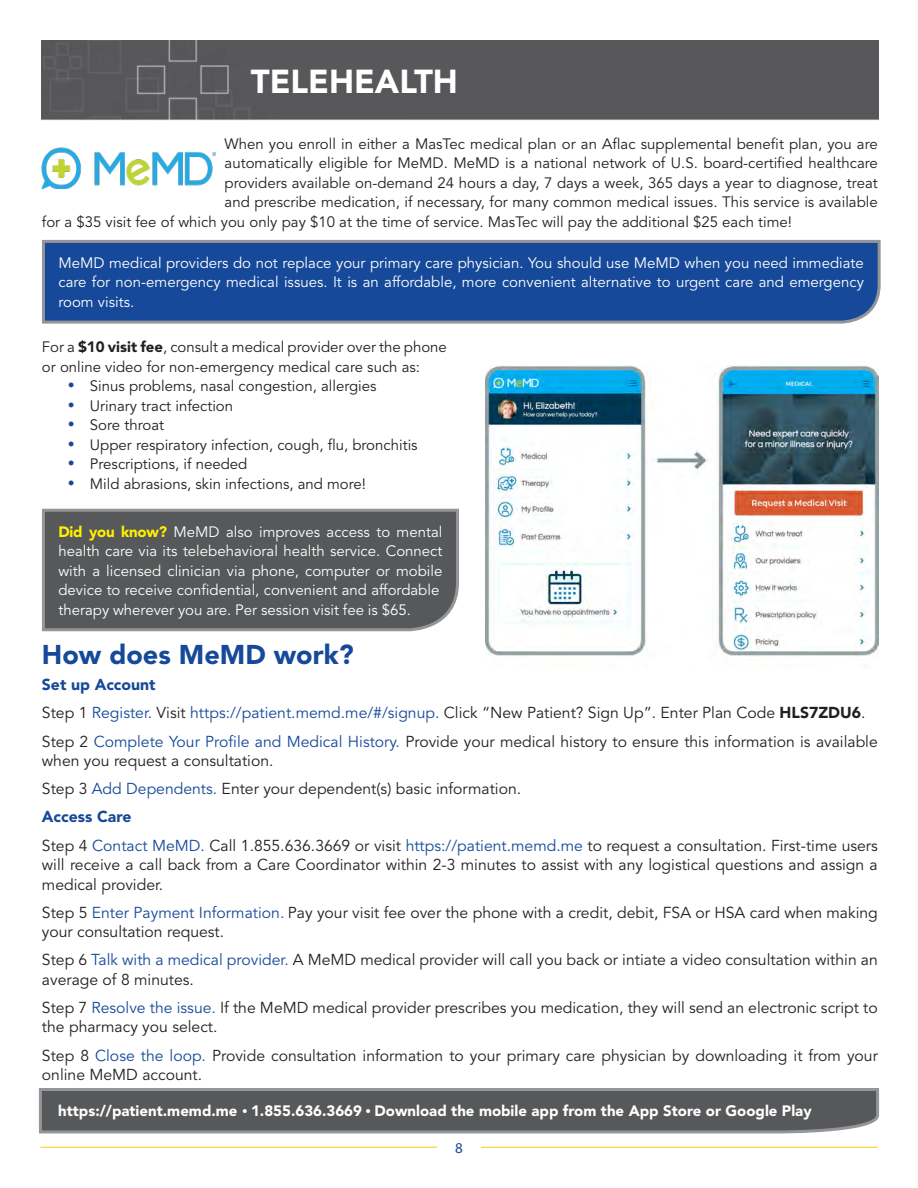
<style>
.page{position:relative;width:918px;height:1188px;background:#fff}
.page>*{position:absolute;margin:0;border:0;box-sizing:border-box;transform-origin:0 0}
.t1{font:900 33px "Avenir LT Std";color:#fff}
.t2{font:900 27px "Avenir LT Std";color:#164999}
.t3{font:15.75px/19.5px "Avenir LT Std";color:#231f20}
.t4{font:900 15.75px "Avenir LT Std";color:#164999}
.t5{font:15px/19.5px "Avenir LT Std";color:#231f20}
.t6{font:15px/19.5px "Avenir LT Std";color:#fff;text-align:justify}
.t7{font:900 15px "Avenir LT Std";color:#fff}
.t8{font:15px "Myriad Pro";color:#164999}
.s1{font-weight:900}
.s2{color:#164999}
.s3{font-weight:900;color:#fff101}
</style>
<div class="page">
<hr style="left:40px;top:1147px;width:838px;height:1px;background:#feca0a">
<div style="left:437px;top:1133px;width:44px;height:28px;background:#fff"></div>
<svg style="left:42px;top:239px;width:839px;height:85px;background:#24529a"></svg>
<svg style="left:39px;top:1088px;width:840px;height:46px;background:#626365"></svg>
<div style="left:42px;top:41px;width:837px;height:79px;background:#58575a"></div>
<svg style="left:42px;top:508px;width:417px;height:124px;background:#5e5f61"></svg>
<img style="left:42px;top:147px;width:174px;height:41px">
<img style="left:486px;top:366px;width:393px;height:302px">
<p class="t1" style="left:251px;top:61px;width:209px">TELEHEALTH</p>
<p class="t5" style="left:225px;top:134px;width:655px">When you enroll in either a MasTec medical plan or an Aflac supplemental benefit plan, you are</p>
<p class="t5" style="left:225px;top:154px;width:655px">automatically eligible for MeMD. MeMD is a national network of U.S. board-certified healthcare</p>
<p class="t5" style="left:225px;top:173px;width:655px">providers available on-demand 24 hours a day, 7 days a week, 365 days a year to diagnose, treat</p>
<p class="t5" style="left:225px;top:193px;width:655px">and prescribe medication, if necessary, for many common medical issues. This service is available</p>
<p class="t5" style="left:42px;top:212px;width:752px">for a $35 visit fee of which you only pay $10 at the time of service. MasTec will pay the additional $25 each time!</p>
<p class="t6" style="left:58px;top:253px;width:807px">MeMD medical providers do not replace your primary care physician. You should use MeMD when you need immediate care for non-emergency medical issues. It is an affordable, more convenient alternative to urgent care and emergency room visits.</p>
<p class="t5" style="left:42px;top:338px;width:406px">For a <span class="s1">$10 visit fee</span>, consult a medical provider over the phone or online video for non-emergency medical care such as:</p>
<p class="t5" style="left:67px;top:377px;width:311px"><span class="s2">•</span> Sinus problems, nasal congestion, allergies</p>
<p class="t5" style="left:67px;top:396px;width:167px"><span class="s2">•</span> Urinary tract infection</p>
<p class="t5" style="left:67px;top:416px;width:98px"><span class="s2">•</span> Sore throat</p>
<p class="t5" style="left:67px;top:435px;width:352px"><span class="s2">•</span> Upper respiratory infection, cough, flu, bronchitis</p>
<p class="t5" style="left:67px;top:455px;width:181px"><span class="s2">•</span> Prescriptions, if needed</p>
<p class="t5" style="left:67px;top:474px;width:300px"><span class="s2">•</span> Mild abrasions, skin infections, and more!</p>
<p class="t6" style="left:58px;top:522px;width:386px;text-align:left"><span class="s3">Did you know?</span> MeMD also improves access to mental health care via its telebehavioral health service. Connect with a licensed clinician via phone, computer or mobile device to receive confidential, convenient and affordable therapy wherever you are. Per session visit fee is $65.</p>
<p class="t2" style="left:42px;top:638px;width:313px">How does MeMD work?</p>
<p class="t4" style="left:42px;top:675px;width:115px">Set up Account</p>
<p class="t3" style="left:42px;top:704px;width:825px">Step 1 <span class="s2">Register.</span> Visit <span class="s2">https://patient.memd.me/#/signup.</span> Click “New Patient? Sign Up”. Enter Plan Code <span class="s1">HLS7ZDU6</span>.</p>
<p class="t3" style="left:42px;top:732px;width:837px">Step 2 <span class="s2">Complete Your Profile and Medical History.</span> Provide your medical history to ensure this information is available when you request a consultation.</p>
<p class="t3" style="left:42px;top:780px;width:481px">Step 3 <span class="s2">Add Dependents.</span> Enter your dependent(s) basic information.</p>
<p class="t4" style="left:42px;top:807px;width:91px">Access Care</p>
<p class="t3" style="left:42px;top:836px;width:837px;text-align:justify">Step 4 <span class="s2">Contact MeMD.</span> Call 1.855.636.3669 or visit <span class="s2">https://patient.memd.me</span> to request a consultation. First-time users will receive a call back from a Care Coordinator within 2-3 minutes to assist with any logistical questions and assign a medical provider.</p>
<p class="t3" style="left:42px;top:903px;width:837px">Step 5 <span class="s2">Enter Payment Information.</span> Pay your visit fee over the phone with a credit, debit, FSA or HSA card when making your consultation request.</p>
<p class="t3" style="left:42px;top:951px;width:837px">Step 6 <span class="s2">Talk with a medical provider.</span> A MeMD medical provider will call you back or intiate a video consultation within an average of 8 minutes.</p>
<p class="t3" style="left:42px;top:998px;width:837px">Step 7 <span class="s2">Resolve the issue.</span> If the MeMD medical provider prescribes you medication, they will send an electronic script to the pharmacy you select.</p>
<p class="t3" style="left:42px;top:1046px;width:837px">Step 8 <span class="s2">Close the loop.</span> Provide consultation information to your primary care physician by downloading it from your online MeMD account.</p>
<p class="t7" style="left:58px;top:1102px;width:755px">https://patient.memd.me • 1.855.636.3669 • Download the mobile app from the App Store or Google Play</p>
<p class="t8" style="left:455px;top:1139px;width:9px">8</p>
</div>
